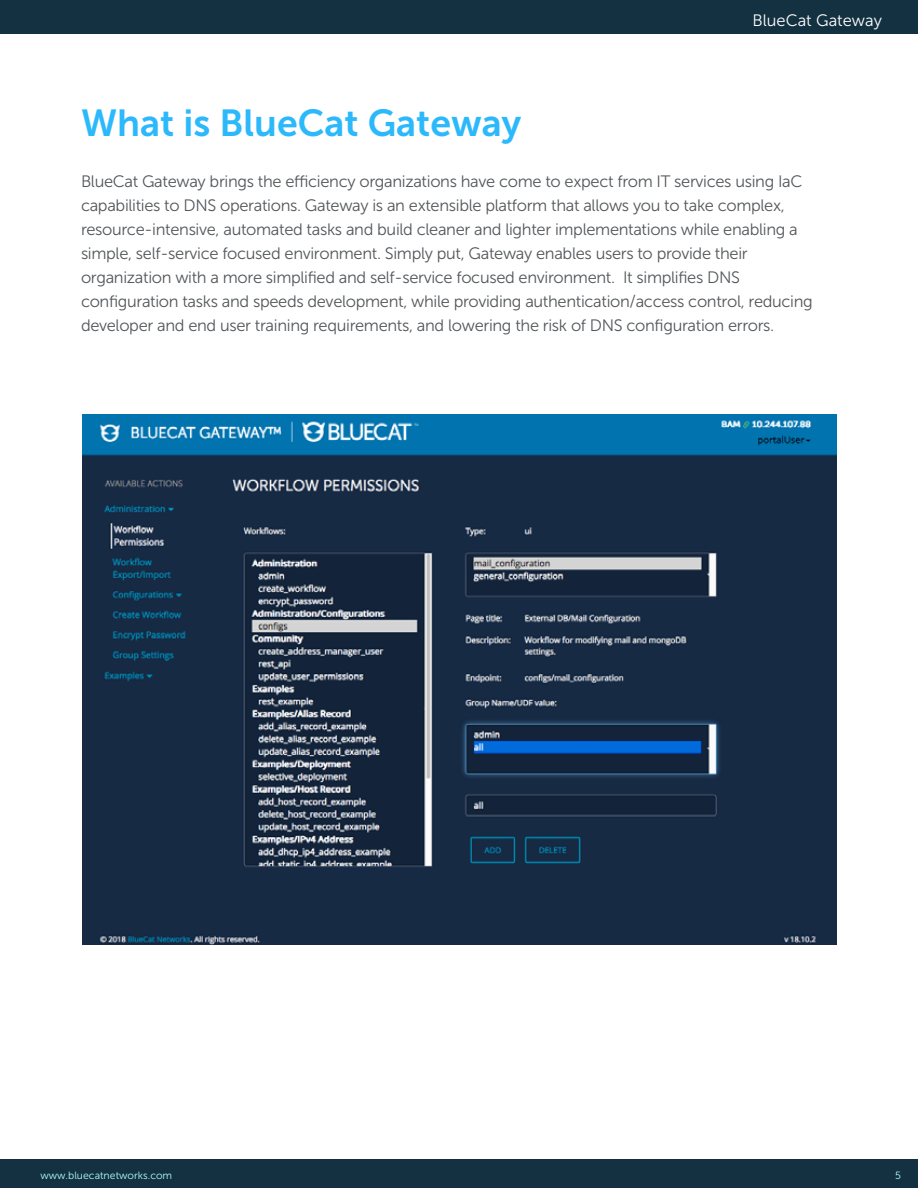
<style>
.page{position:relative;width:918px;height:1188px;background:#fff}
.page>*{position:absolute;margin:0;border:0;box-sizing:border-box;transform-origin:0 0}
.t1{font:37.5px "Museo Sans 700";color:#2cb9fc}
.t2{font:16.5px/24px "Museo Sans 300";letter-spacing:-.02em;color:#53575a}
.t3{font:16.5px "Museo Sans 300";color:#fff}
.t4{font:10.5px "Museo Sans 300";color:#afffff}
</style>
<div class="page">
<div style="left:0;top:0;width:918px;height:34px;background:#143141"></div>
<div style="left:0;top:1159px;width:918px;height:29px;background:#143141"></div>
<img style="left:83px;top:414px;width:754px;height:531px">
<p class="t3" style="left:753px;top:11px;width:131px">BlueCat Gateway</p>
<h1 class="t1" style="left:81px;top:102px;width:442px">What is BlueCat Gateway</h1>
<p class="t2" style="left:81px;top:170px;width:733px">BlueCat Gateway brings the efficiency organizations have come to expect from IT services using IaC capabilities to DNS operations. Gateway is an extensible platform that allows you to take complex, resource-intensive, automated tasks and build cleaner and lighter implementations while enabling a simple, self-service focused environment. Simply put, Gateway enables users to provide their organization with a more simplified and self-service focused environment. It simplifies DNS configuration tasks and speeds development, while providing authentication/access control, reducing developer and end user training requirements, and lowering the risk of DNS configuration errors.</p>
<p class="t4" style="left:40px;top:1169px;width:133px">www.bluecatnetworks.com</p>
<p class="t4" style="left:895px;top:1169px;width:7px">5</p>
</div>
